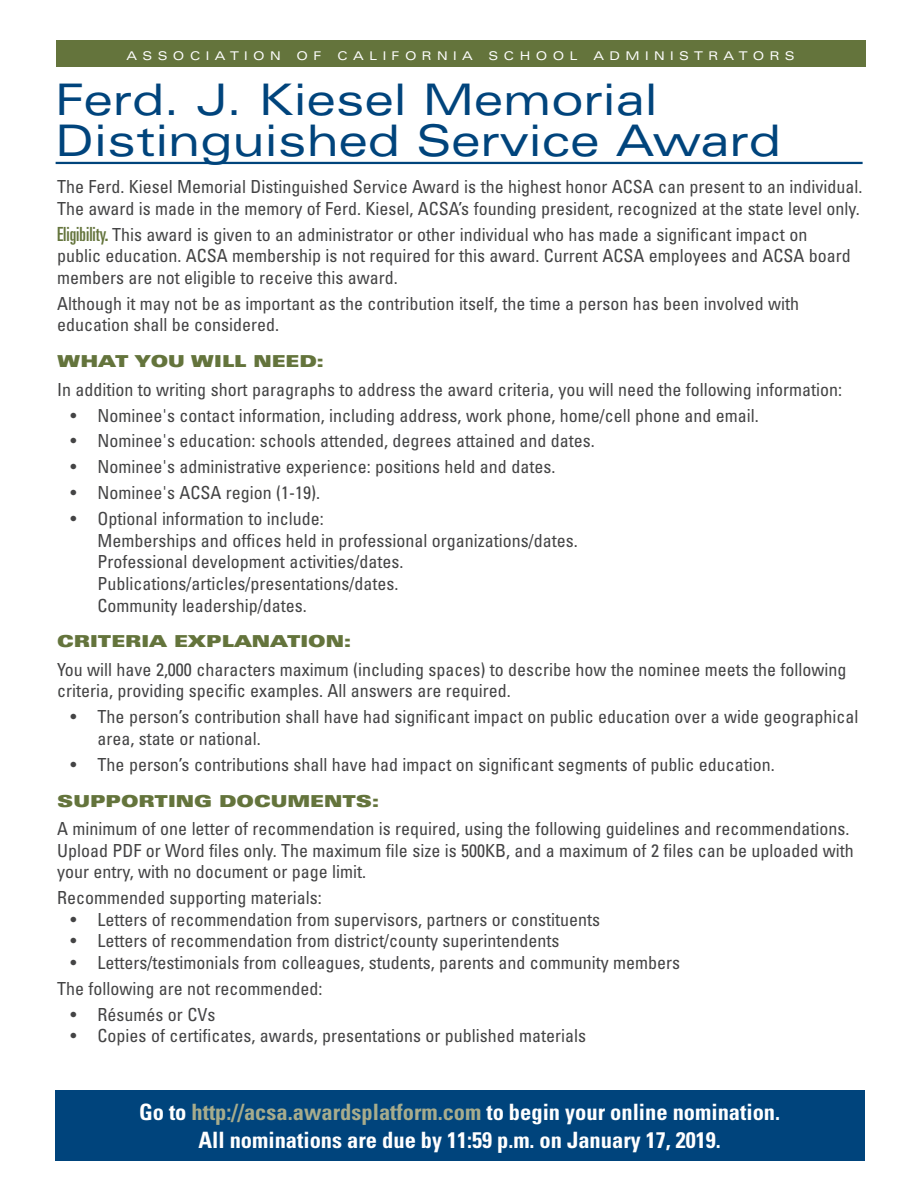
<style>
.page{position:relative;width:918px;height:1188px;background:#fff}
.page>*{position:absolute;margin:0;border:0;box-sizing:border-box;transform-origin:0 0}
.header2{font:expanded 43.5px/40.5px "Univers LT Std";color:#00447c}
.t1{font:700 condensed 22.5px "Univers LT Std";color:#fff}
.body{font:condensed 18px/21.6px "Univers LT Std";color:#444445}
.Small_header{font:16.5px "Univers LT Std X Black Ex";color:#64743c}
.t2{font:expanded 12px "Univers LT Std";letter-spacing:.45em;color:#fff}
.s1{font-stretch:ultra-condensed;font-size:19.5px;color:#64743c}
.s2{color:#a7ac8c}
</style>
<div class="page">
<div style="left:56px;top:40px;width:810px;height:27px;background:#64743c"></div>
<hr style="left:56px;top:162px;width:807px;height:2px;background:#00447c">
<div style="left:55px;top:1091px;width:810px;height:70px;background:#00447c"></div>
<p class="t2" style="left:126px;top:48px;width:156px">ASSOCIATION</p>
<p class="t2" style="left:297px;top:48px;width:26px">O F</p>
<p class="t2" style="left:337px;top:48px;width:137px">CALIFORNIA</p>
<p class="t2" style="left:488px;top:48px;width:91px">SCHOOL</p>
<p class="t2" style="left:593px;top:48px;width:203px">ADMINISTRATORS</p>
<p class="header2" style="left:56px;top:79px;width:727px">Ferd. J. Kiesel Memorial<br>Distinguished Service Award</p>
<p class="body" style="left:57px;top:176px;width:807px">The Ferd. Kiesel Memorial Distinguished Service Award is the highest honor ACSA can present to an individual.<br>The award is made in the memory of Ferd. Kiesel, ACSA’s founding president, recognized at the state level only.</p>
<p class="body" style="left:57px;top:223px;width:795px"><span class="s1">Eligibility.</span> This award is given to an administrator or other individual who has made a significant impact on public education. ACSA membership is not required for this award. Current ACSA employees and ACSA board members are not eligible to receive this award.</p>
<p class="body" style="left:57px;top:292px;width:743px">Although it may not be as important as the contribution itself, the time a person has been involved with education shall be considered.</p>
<p class="Small_header" style="left:57px;top:352px;width:268px">WHAT YOU WILL NEED:</p>
<p class="body" style="left:57px;top:378px;width:787px">In addition to writing short paragraphs to address the award criteria, you will need the following information:</p>
<p class="body" style="left:71px;top:404px;width:690px">• Nominee's contact information, including address, work phone, home/cell phone and email.</p>
<p class="body" style="left:71px;top:430px;width:526px">• Nominee's education: schools attended, degrees attained and dates.</p>
<p class="body" style="left:71px;top:456px;width:486px">• Nominee's administrative experience: positions held and dates.</p>
<p class="body" style="left:71px;top:482px;width:251px">• Nominee's ACSA region (1-19).</p>
<p class="body" style="left:71px;top:508px;width:255px">• Optional information to include:</p>
<p class="body" style="left:98px;top:529px;width:482px">Memberships and offices held in professional organizations/dates.</p>
<p class="body" style="left:98px;top:551px;width:307px">Professional development activities/dates.</p>
<p class="body" style="left:98px;top:573px;width:302px">Publications/articles/presentations/dates.</p>
<p class="body" style="left:98px;top:594px;width:211px">Community leadership/dates.</p>
<p class="Small_header" style="left:57px;top:632px;width:295px">CRITERIA EXPLANATION:</p>
<p class="body" style="left:57px;top:658px;width:791px">You will have 2,000 characters maximum (including spaces) to describe how the nominee meets the following criteria, providing specific examples. All answers are required.</p>
<p class="body" style="left:98px;top:706px;width:763px;text-indent:-27px">• The person’s contribution shall have had significant impact on public education over a wide geographical area, state or national.</p>
<p class="body" style="left:71px;top:753px;width:706px">• The person’s contributions shall have had impact on significant segments of public education.</p>
<p class="Small_header" style="left:57px;top:791px;width:324px">SUPPORTING DOCUMENTS:</p>
<p class="body" style="left:57px;top:818px;width:798px">A minimum of one letter of recommendation is required, using the following guidelines and recommendations.<br>Upload PDF or Word files only. The maximum file size is 500KB, and a maximum of 2 files can be uploaded with your entry, with no document or page limit.</p>
<p class="body" style="left:57px;top:887px;width:266px">Recommended supporting materials:</p>
<p class="body" style="left:71px;top:908px;width:531px">• Letters of recommendation from supervisors, partners or constituents</p>
<p class="body" style="left:71px;top:930px;width:490px">• Letters of recommendation from district/county superintendents</p>
<p class="body" style="left:71px;top:951px;width:611px">• Letters/testimonials from colleagues, students, parents and community members</p>
<p class="body" style="left:57px;top:977px;width:267px">The following are not recommended:</p>
<p class="body" style="left:71px;top:1003px;width:146px">• Résumés or CVs</p>
<p class="body" style="left:71px;top:1025px;width:517px">• Copies of certificates, awards, presentations or published materials</p>
<p class="t1" style="left:139px;top:1098px;width:643px">Go to <span class="s2">http://acsa.awardsplatform.com</span> to begin your online nomination.</p>
<p class="t1" style="left:198px;top:1126px;width:524px">All nominations are due by 11:59 p.m. on January 17, 2019.</p>
</div>
